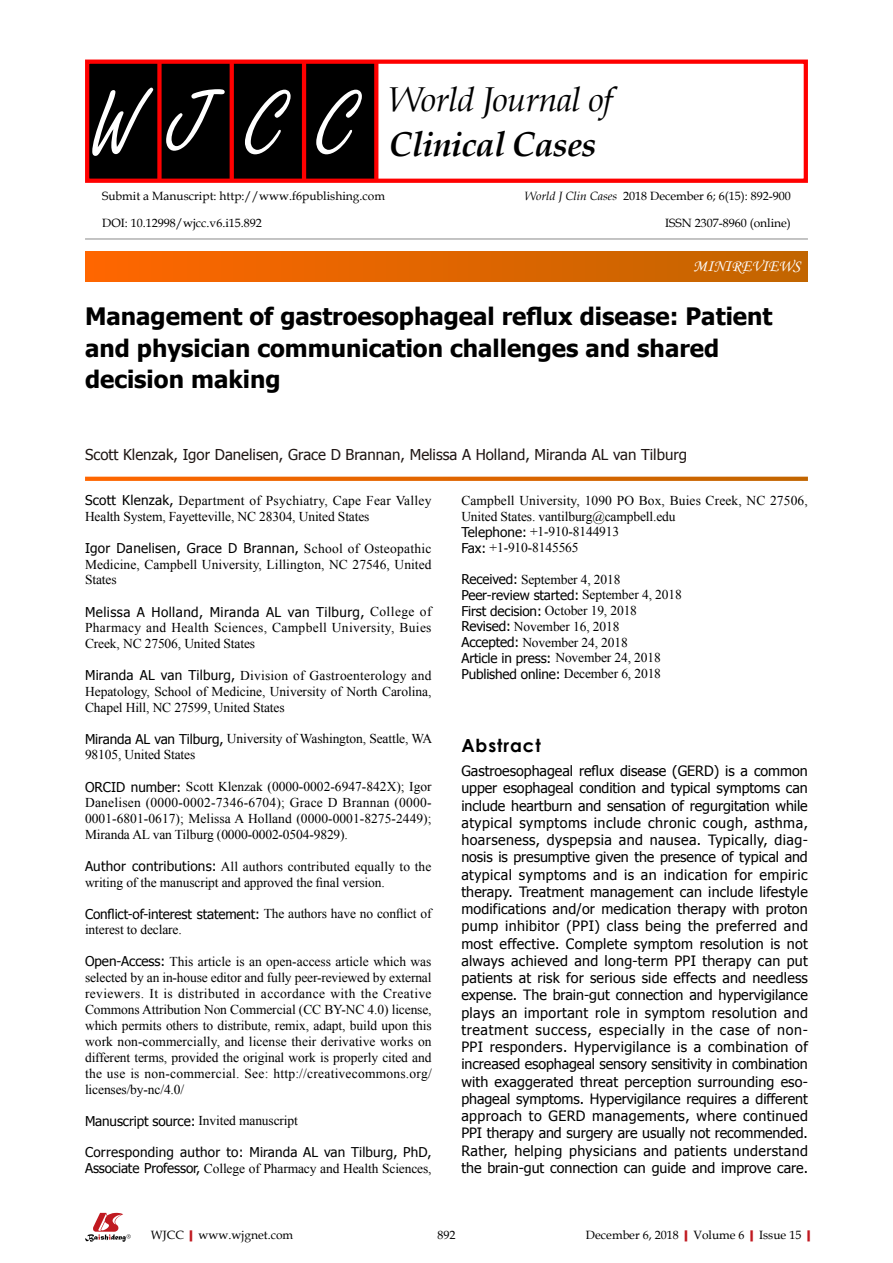
<style>
.page{position:relative;width:893px;height:1263px;background:#fff}
.page>*{position:absolute;margin:0;border:0;box-sizing:border-box;transform-origin:0 0}
.t1{font:94.5px "Freestyle Script";color:#fff;scale:.95 1}
.t2{font:italic 34.5px "Book Antiqua";letter-spacing:-.02em;color:#000}
.t3{font:italic 700 34.5px "Book Antiqua";letter-spacing:-.02em;color:#000}
.t4{font:700 24px/31.5px "Tahoma";color:#000}
.t5{font:700 18px "Century Gothic";letter-spacing:.05em;color:#000}
.t6{font:16.5px "Monotype Corsiva";color:#fff}
.t7{font:15px "Tahoma";color:#201714}
.t8{font:14.25px/17.2px "Tahoma";color:#000;text-align:justify}
.t9{font:13.5px/15.9px "Times New Roman";letter-spacing:-.01em;color:#000}
.t10{font:13.5px/15.3px "Tahoma";letter-spacing:.01em;color:#000}
.t11{font:13.5px "Tahoma";letter-spacing:-.01em;color:#000}
.t12{font:12px "Book Antiqua";color:#000}
.s1{font-style:italic}
.s2{font-family:"Tahoma"}
.s3{font-family:"Times New Roman"}
.s4{font-weight:700;color:#c01920}
</style>
<div class="page">
<div style="left:85px;top:252px;width:723px;height:29px;background:linear-gradient(to right,#f60,#c16500)"></div>
<hr style="left:85px;top:239px;width:723px;height:1px;background:#898989">
<svg style="left:85px;top:477px;width:723px;height:4px;background:#e06805"></svg>
<svg style="left:85px;top:1213px;width:46px;height:29px"></svg>
<div style="left:87px;top:61px;width:289px;height:121px;background:#000"></div>
<div style="left:157px;top:61px;width:5px;height:121px;background:#f00"></div>
<svg style="left:230px;top:65px;width:4px;height:113px"></svg>
<hr style="left:302px;top:61px;width:4px;height:121px;background:#f00">
<svg style="left:374px;top:65px;width:4px;height:113px"></svg>
<div style="left:85px;top:60px;width:723px;height:123px;border:4px solid #f00"></div>
<p class="t1" style="left:90px;top:72px;width:282px">WJCC</p>
<p class="t2" style="left:389px;top:75px;width:225px">World Journal of</p>
<p class="t3" style="left:389px;top:121px;width:209px">Clinical Cases</p>
<p class="t12" style="left:102px;top:188px;width:284px">Submit a Manuscript: http://www.f6publishing.com</p>
<p class="t12" style="left:102px;top:215px;width:161px">DOI: 10.12998/wjcc.v6.i15.892</p>
<p class="t12" style="left:525px;top:188px;width:268px"><span class="s1">World J Clin Cases</span> 2018 December 6; 6(15): 892-900</p>
<p class="t12" style="left:665px;top:215px;width:127px">ISSN 2307-8960 (online)</p>
<p class="t6" style="left:693px;top:256px;width:109px">MINIREVIEWS</p>
<p class="t4" style="left:85px;top:299px;width:689px">Management of gastroesophageal reflux disease: Patient and physician communication challenges and shared decision making</p>
<p class="t7" style="left:85px;top:444px;width:603px">Scott Klenzak, Igor Danelisen, Grace D Brannan, Melissa A Holland, Miranda AL van Tilburg</p>
<p class="t9" style="left:85px;top:492px;width:348px"><span class="s2">Scott Klenzak,</span> Department of Psychiatry, Cape Fear Valley<br>Health System, Fayetteville, NC 28304, United States</p>
<p class="t9" style="left:85px;top:540px;width:348px;text-align:justify"><span class="s2">Igor Danelisen, Grace D Brannan,</span> School of Osteopathic Medicine, Campbell University, Lillington, NC 27546, United States</p>
<p class="t9" style="left:85px;top:604px;width:348px;text-align:justify"><span class="s2">Melissa A Holland, Miranda AL van Tilburg,</span> College of Pharmacy and Health Sciences, Campbell University, Buies Creek, NC 27506, United States</p>
<p class="t9" style="left:85px;top:667px;width:348px;text-align:justify"><span class="s2">Miranda AL van Tilburg,</span> Division of Gastroenterology and Hepatology, School of Medicine, University of North Carolina, Chapel Hill, NC 27599, United States</p>
<p class="t9" style="left:85px;top:731px;width:349px"><span class="s2">Miranda AL van Tilburg,</span> University of Washington, Seattle, WA<br>98105, United States</p>
<p class="t9" style="left:85px;top:778px;width:348px;text-align:justify"><span class="s2">ORCID number:</span> Scott Klenzak (0000-0002-6947-842X); Igor Danelisen (0000-0002-7346-6704); Grace D Brannan (0000- 0001-6801-0617); Melissa A Holland (0000-0001-8275-2449); Miranda AL van Tilburg (0000-0002-0504-9829).</p>
<p class="t9" style="left:85px;top:858px;width:348px"><span class="s2">Author contributions:</span> All authors contributed equally to the writing of the manuscript and approved the final version.</p>
<p class="t9" style="left:85px;top:906px;width:348px;line-height:15.5px"><span class="s2">Conflict-of-interest statement:</span> The authors have no conflict of interest to declare.</p>
<p class="t9" style="left:85px;top:953px;width:348px;text-align:justify"><span class="s2">Open-Access:</span> This article is an open-access article which was selected by an in-house editor and fully peer-reviewed by external reviewers. It is distributed in accordance with the Creative Commons Attribution Non Commercial (CC BY-NC 4.0) license, which permits others to distribute, remix, adapt, build upon this work non-commercially, and license their derivative works on different terms, provided the original work is properly cited and the use is non-commercial. See: http://creativecommons.org/ licenses/by-nc/4.0/</p>
<p class="t11" style="left:85px;top:1112px;width:214px">Manuscript source: <span class="s3">Invited manuscript</span></p>
<p class="t10" style="left:85px;top:1144px;width:348px">Corresponding author to: Miranda AL van Tilburg, PhD,<br>Associate Professor, <span class="s3">College of Pharmacy and Health Sciences,</span></p>
<p class="t9" style="left:461px;top:492px;width:348px">Campbell University, 1090 PO Box, Buies Creek, NC 27506, United States. vantilburg@campbell.edu<br><span class="s2">Telephone:</span> +1-910-8144913<br><span class="s2">Fax:</span> +1-910-8145565</p>
<p class="t9" style="left:461px;top:571px;width:222px"><span class="s2">Received:</span> September 4, 2018<br><span class="s2">Peer-review started:</span> September 4, 2018<br><span class="s2">First decision:</span> October 19, 2018<br><span class="s2">Revised:</span> November 16, 2018<br><span class="s2">Accepted:</span> November 24, 2018<br><span class="s2">Article in press:</span> November 24, 2018<br><span class="s2">Published online:</span> December 6, 2018</p>
<p class="t5" style="left:461px;top:732px;width:81px">Abstract</p>
<p class="t8" style="left:461px;top:761px;width:348px">Gastroesophageal reflux disease (GERD) is a common upper esophageal condition and typical symptoms can include heartburn and sensation of regurgitation while atypical symptoms include chronic cough, asthma, hoarseness, dyspepsia and nausea. Typically, diag&shy;nosis is presumptive given the presence of typical and atypical symptoms and is an indication for empiric therapy. Treatment management can include lifestyle modifications and/or medication therapy with proton pump inhibitor (PPI) class being the preferred and most effective. Complete symptom resolution is not always achieved and long-term PPI therapy can put patients at risk for serious side effects and needless expense. The brain-gut connection and hypervigilance plays an important role in symptom resolution and treatment success, especially in the case of non-PPI responders. Hypervigilance is a combination of increased esophageal sensory sensitivity in combination with exaggerated threat perception surrounding eso&shy;phageal symptoms. Hypervigilance requires a different approach to GERD managements, where continued PPI therapy and surgery are usually not recommended.<br>Rather, helping physicians and patients understand the brain-gut connection can guide and improve care.</p>
<p class="t12" style="left:151px;top:1226px;width:144px">WJCC<span class="s4">|</span>www.wjgnet.com</p>
<p class="t12" style="left:437px;top:1226px;width:19px">892</p>
<p class="t12" style="left:586px;top:1226px;width:231px">December 6, 2018<span class="s4">|</span>Volume 6<span class="s4">|</span>Issue 15<span class="s4">|</span></p>
</div>
